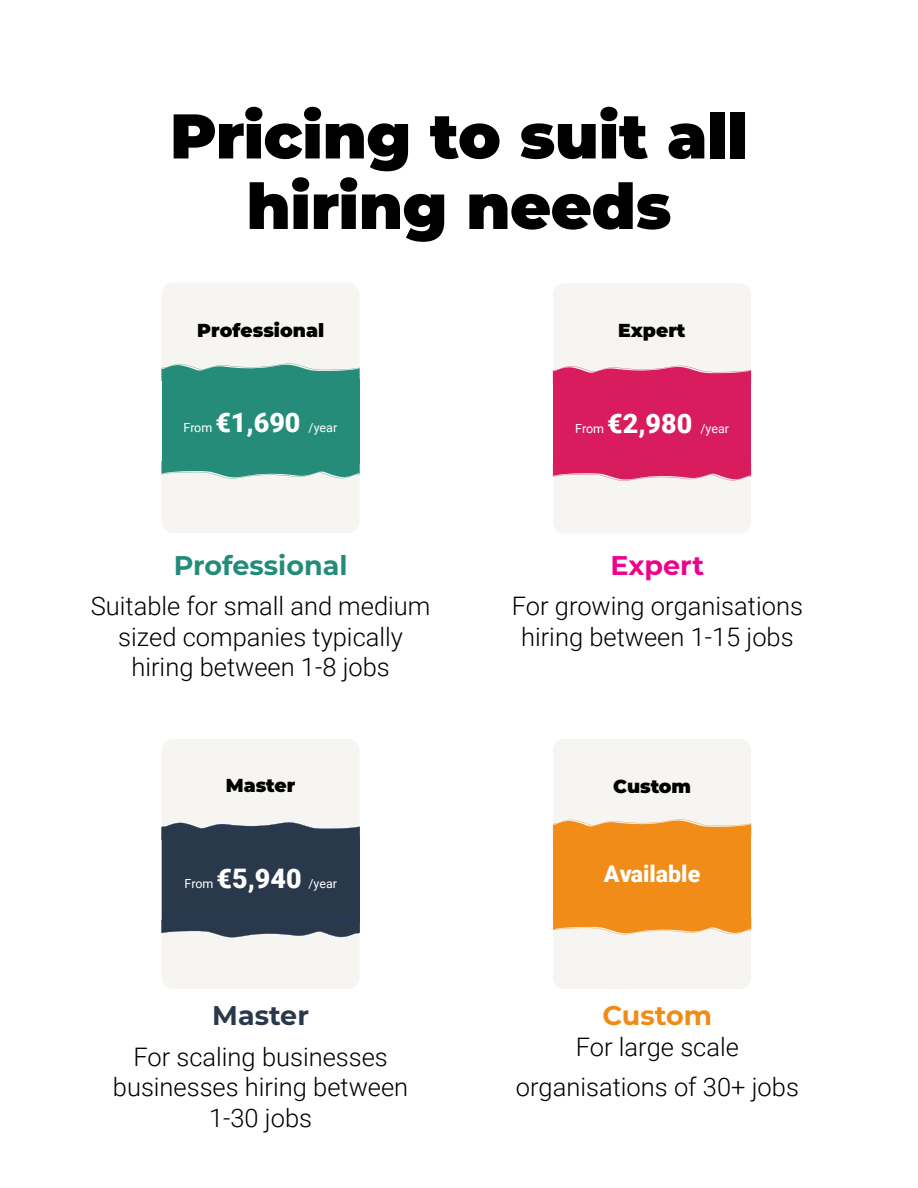
<style>
.page{position:relative;width:918px;height:1188px;background:#fff}
.page>*{position:absolute;margin:0;border:0;box-sizing:border-box;transform-origin:0 0}
.Headline_-_A5{font:900 63px/70.5px "Montserrat";letter-spacing:-.005em;color:#000;text-align:center}
.t1{font:700 27px "Montserrat";color:#238c78}
.t2{font:700 27px "Montserrat";color:#ed028c}
.t3{font:700 27px "Montserrat";color:#29384a}
.t4{font:700 27px "Montserrat";color:#ef8c18}
.t5{font:300 25.5px/30.6px "Roboto";color:#000;text-align:center}
.t6{font:900 23.1px "Roboto";color:#fff}
.t7{font:900 18.75px "Montserrat";color:#000}
.t8{font:12.45px "Roboto";color:#fff}
.s1{font-weight:900;font-size:26.85px}
</style>
<div class="page">
<div style="left:162px;top:283px;width:198px;height:250px;background:#f7f5f2;border-radius:12px"></div>
<div style="left:162px;top:379px;width:198px;height:84px;background:#248c78"></div>
<svg style="left:161px;top:364px;width:199px;height:17px"></svg>
<svg style="left:162px;top:463px;width:198px;height:16px"></svg>
<div style="left:553px;top:283px;width:198px;height:251px;background:#f7f5f2;border-radius:12px"></div>
<div style="left:553px;top:381px;width:198px;height:84px;background:#d91c5e"></div>
<svg style="left:553px;top:366px;width:198px;height:15px"></svg>
<svg style="left:553px;top:465px;width:198px;height:16px"></svg>
<div style="left:553px;top:739px;width:198px;height:250px;background:#f7f5f2;border-radius:12px"></div>
<div style="left:553px;top:835px;width:198px;height:84px;background:#f08c17"></div>
<svg style="left:553px;top:819px;width:198px;height:16px"></svg>
<svg style="left:553px;top:919px;width:198px;height:15px"></svg>
<div style="left:162px;top:739px;width:198px;height:250px;background:#f7f5f2;border-radius:12px"></div>
<svg style="left:161px;top:822px;width:199px;height:116px;background:#364556"></svg>
<p class="Headline_-_A5" style="left:170px;top:97px;width:579px">Pricing to suit all hiring needs</p>
<p class="t7" style="left:197px;top:317px;width:128px">Professional</p>
<p class="t7" style="left:618px;top:316px;width:69px">Expert</p>
<p class="t8" style="left:183px;top:419px;width:155px">From <span class="s1">€1,690</span> /year</p>
<p class="t8" style="left:575px;top:420px;width:155px">From <span class="s1">€2,980</span> /year</p>
<p class="t1" style="left:174px;top:546px;width:175px">Professional</p>
<p class="t5" style="left:91px;top:590px;width:341px">Suitable for small and medium sized companies typically hiring between 1-8 jobs</p>
<p class="t2" style="left:611px;top:546px;width:95px">Expert</p>
<p class="t5" style="left:512px;top:590px;width:293px">For growing organisations hiring between 1-15 jobs</p>
<p class="t7" style="left:226px;top:771px;width:71px">Master</p>
<p class="t7" style="left:613px;top:772px;width:80px">Custom</p>
<p class="t8" style="left:185px;top:875px;width:154px">From <span class="s1">€5,940</span> /year</p>
<p class="t6" style="left:604px;top:858px;width:98px">Available</p>
<p class="t3" style="left:212px;top:996px;width:98px">Master</p>
<p class="t5" style="left:113px;top:1041px;width:297px">For scaling businesses businesses hiring between<br>1-30 jobs</p>
<p class="t4" style="left:603px;top:996px;width:111px">Custom</p>
<p class="t5" style="left:516px;top:1026px;width:285px;line-height:40.5px">For large scale organisations of 30+ jobs</p>
</div>
